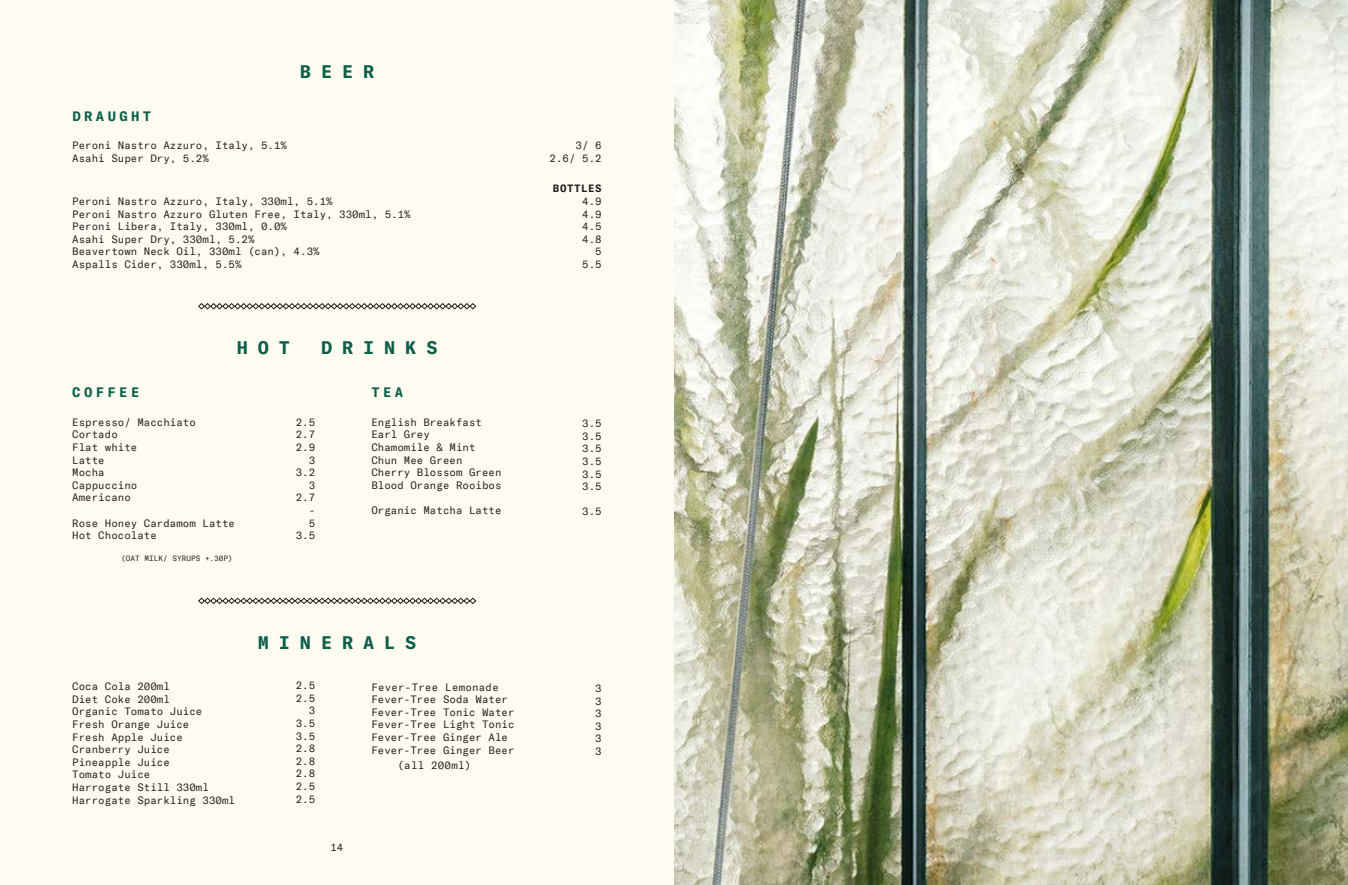
<style>
.page{position:relative;width:1348px;height:885px;background:#fff}
.page>*{position:absolute;margin:0;border:0;box-sizing:border-box;transform-origin:0 0}
.t1{font:700 18px "GT America Monov 1";letter-spacing:.55em;color:#0a5f47}
.t2{font:700 13.5px "GT America Monov 1";letter-spacing:.25em;color:#0a5f47}
.t3{font:10.5px/12.6px "GT America Mono";color:#231f20}
.t4{font:10.5px "GT America Mono";letter-spacing:.02em;color:#231f20}
.t5{font:700 10.5px "GT America Monov 1";letter-spacing:.05em;color:#231f20}
.t6{font:7.5px "GT America Mono";color:#231f20}
</style>
<div class="page">
<div style="left:0;top:0;width:1348px;height:884px;background:#fefbf1"></div>
<svg style="left:198px;top:303px;width:278px;height:6px"></svg>
<svg style="left:198px;top:597px;width:278px;height:7px"></svg>
<img style="left:674px;top:0;width:674px;height:884px">
<p class="t2" style="left:72px;top:108px;width:80px">DRAUGHT</p>
<h1 class="t1" style="left:300px;top:61px;width:76px">BEER</h1>
<p class="t3" style="left:72px;top:138px;width:216px">Peroni Nastro Azzuro, Italy, 5.1%</p>
<p class="t3" style="left:576px;top:138px;width:28px">3/ 6</p>
<p class="t3" style="left:72px;top:151px;width:138px">Asahi Super Dry, 5.2%</p>
<p class="t3" style="left:550px;top:151px;width:54px">2.6/ 5.2</p>
<p class="t5" style="left:553px;top:182px;width:50px">BOTTLES</p>
<p class="t3" style="left:72px;top:194px;width:262px">Peroni Nastro Azzuro, Italy, 330ml, 5.1%</p>
<p class="t3" style="left:582px;top:194px;width:21px">4.9</p>
<p class="t3" style="left:72px;top:207px;width:340px">Peroni Nastro Azzuro Gluten Free, Italy, 330ml, 5.1%</p>
<p class="t3" style="left:582px;top:207px;width:21px">4.9</p>
<p class="t3" style="left:72px;top:219px;width:216px">Peroni Libera, Italy, 330ml, 0.0%</p>
<p class="t3" style="left:582px;top:219px;width:21px">4.5</p>
<p class="t3" style="left:72px;top:232px;width:184px">Asahi Super Dry, 330ml, 5.2%</p>
<p class="t3" style="left:582px;top:232px;width:21px">4.8</p>
<p class="t3" style="left:72px;top:245px;width:249px">Beavertown Neck Oil, 330ml (can), 4.3%</p>
<p class="t3" style="left:595px;top:245px;width:8px">5</p>
<p class="t3" style="left:72px;top:257px;width:171px">Aspalls Cider, 330ml, 5.5%</p>
<p class="t3" style="left:582px;top:257px;width:21px">5.5</p>
<h1 class="t1" style="left:237px;top:337px;width:55px">HOT</h1>
<h1 class="t1" style="left:321px;top:337px;width:118px">DRINKS</h1>
<p class="t2" style="left:72px;top:384px;width:69px">COFFEE</p>
<p class="t3" style="left:72px;top:415px;width:125px">Espresso/ Macchiato<br>Cortado<br>Flat white<br>Latte<br>Mocha<br>Cappuccino<br>Americano</p>
<p class="t3" style="left:72px;top:516px;width:164px">Rose Honey Cardamom Latte<br>Hot Chocolate</p>
<p class="t6" style="left:121px;top:553px;width:113px">(OAT MILK/ SYRUPS +.30P)</p>
<p class="t3" style="left:296px;top:415px;width:21px;text-align:right">2.5<br>2.7<br>2.9<br>3<br>3.2<br>3<br>2.7 -<br>5<br>3.5</p>
<p class="t2" style="left:371px;top:384px;width:33px">TEA</p>
<p class="t3" style="left:371px;top:415px;width:132px">English Breakfast<br>Earl Grey<br>Chamomile &amp; Mint<br>Chun Mee Green<br>Cherry Blossom Green<br>Blood Orange Rooibos</p>
<p class="t3" style="left:371px;top:503px;width:132px">Organic Matcha Latte</p>
<h1 class="t1" style="left:258px;top:631px;width:160px">MINERALS</h1>
<p class="t3" style="left:296px;top:678px;width:21px;text-align:right">2.5<br>2.5<br>3<br>3.5<br>3.5<br>2.8<br>2.8<br>2.8<br>2.5<br>2.5</p>
<p class="t3" style="left:72px;top:679px;width:164px">Coca Cola 200ml<br>Diet Coke 200ml<br>Organic Tomato Juice<br>Fresh Orange Juice<br>Fresh Apple Juice<br>Cranberry Juice<br>Pineapple Juice<br>Tomato Juice<br>Harrogate Still 330ml<br>Harrogate Sparkling 330ml</p>
<p class="t3" style="left:371px;top:680px;width:145px">Fever-Tree Lemonade<br>Fever-Tree Soda Water<br>Fever-Tree Tonic Water<br>Fever-Tree Light Tonic<br>Fever-Tree Ginger Ale<br>Fever-Tree Ginger Beer</p>
<p class="t4" style="left:398px;top:758px;width:75px">(all 200ml)</p>
<p class="t3" style="left:330px;top:840px;width:15px">14</p>
<p class="t3" style="left:582px;top:416px;width:21px;text-align:justify">3.5<br>3.5<br>3.5<br>3.5<br>3.5<br>3.5</p>
<p class="t3" style="left:582px;top:505px;width:21px">3.5</p>
<p class="t3" style="left:595px;top:681px;width:8px;text-align:justify">3<br>3<br>3<br>3<br>3<br>3</p>
</div>
